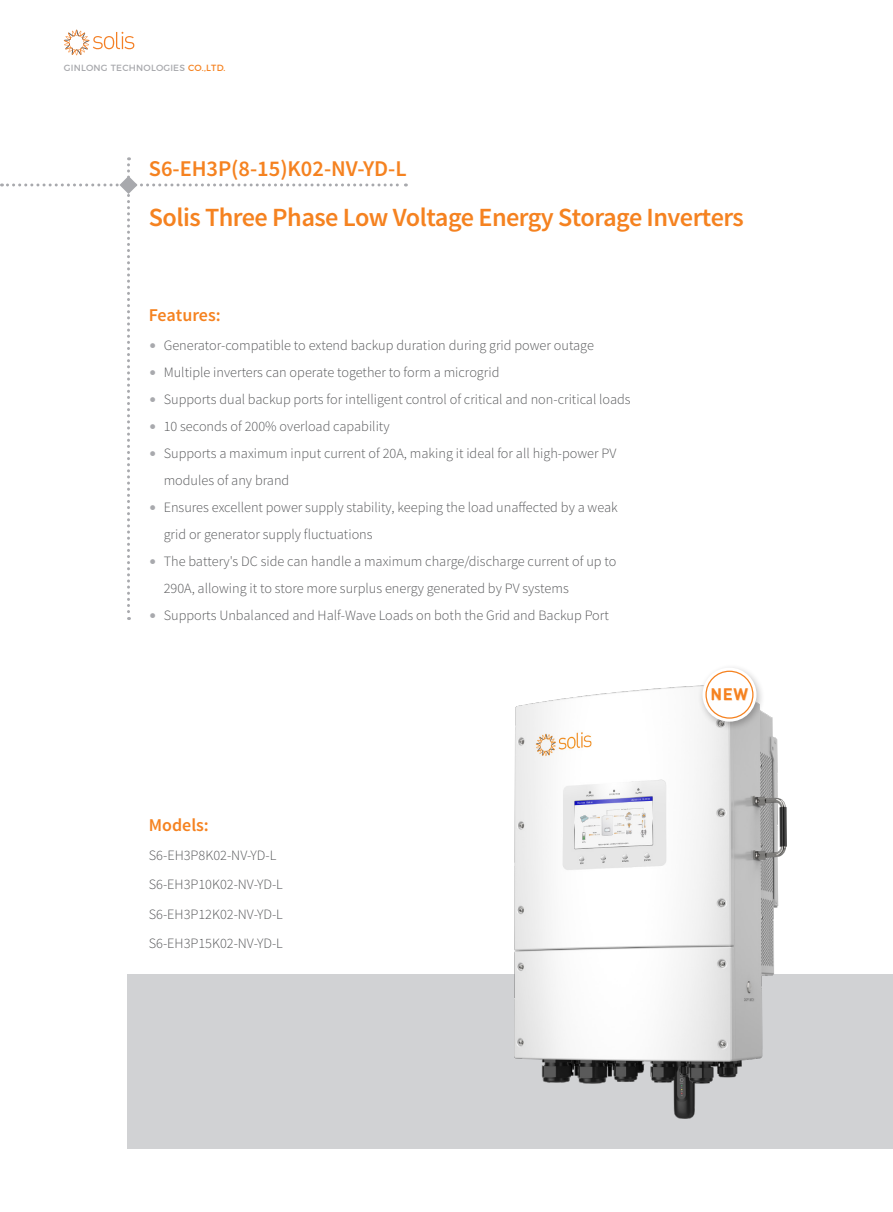
<style>
.page{position:relative;width:893px;height:1212px;background:#fff}
.page>*{position:absolute;margin:0;border:0;box-sizing:border-box;transform-origin:0 0}
.t1{font:600 26.25px "Source Sans Pro";letter-spacing:-.02em;color:#f58220}
.t2{font:600 22.5px "Source Sans Pro";color:#f58220}
.t3{font:600 18px "Source Sans Pro";color:#f58220}
.t4{font:700 16.5px "DIN Pro";color:#f58220}
.t5{font:300 14.25px/29.5px "Source Sans Pro";color:#57585a}
.t6{font:9px "Montserrat";letter-spacing:.025em;color:#a8a9ad}
.s1{color:#f58220}
.s2{color:#a8a9ad}
</style>
<div class="page">
<div style="left:128px;top:974px;width:765px;height:174px;background:#d1d2d4"></div>
<svg style="left:64px;top:30px;width:70px;height:25px"></svg>
<img style="left:514px;top:685px;width:273px;height:433px">
<div style="left:697px;top:663px;width:68px;height:67px;background:#231f20;opacity:.3"></div>
<svg style="left:702px;top:668px;width:54px;height:54px"></svg>
<div style="left:706px;top:671px;width:47px;height:47px;background:#fff;border-radius:50%"></div>
<div style="left:705px;top:671px;width:48px;height:48px;border:1px solid #f58220;border-radius:50%"></div>
<svg style="left:1px;top:157px;width:405px;height:463px"></svg>
<p class="t6" style="left:64px;top:61px;width:163px">GINLONG TECHNOLOGIES <span class="s1">CO.,LTD.</span></p>
<h2 class="t2" style="left:149px;top:154px;width:259px">S6-EH3P(8-15)K02-NV-YD-L</h2>
<h1 class="t1" style="left:149px;top:201px;width:596px">Solis Three Phase Low Voltage Energy Storage Inverters</h1>
<p class="t3" style="left:149px;top:304px;width:73px">Features:</p>
<p class="t5" style="left:149px;top:330px;width:447px"><span class="s2">•</span> Generator-compatible to extend backup duration during grid power outage</p>
<p class="t5" style="left:149px;top:357px;width:352px"><span class="s2">•</span> Multiple inverters can operate together to form a microgrid</p>
<p class="t5" style="left:149px;top:384px;width:483px"><span class="s2">•</span> Supports dual backup ports for intelligent control of critical and non-critical loads</p>
<p class="t5" style="left:149px;top:411px;width:242px"><span class="s2">•</span> 10 seconds of 200% overload capability</p>
<p class="t5" style="left:164px;top:440px;width:454px;line-height:27px;text-indent:-15px"><span class="s2">•</span> Supports a maximum input current of 20A, making it ideal for all high-power PV modules of any brand</p>
<p class="t5" style="left:164px;top:494px;width:456px;line-height:27px;text-indent:-15px"><span class="s2">•</span> Ensures excellent power supply stability, keeping the load unaffected by a weak grid or generator supply fluctuations</p>
<p class="t5" style="left:164px;top:548px;width:454px;line-height:27px;text-indent:-15px"><span class="s2">•</span> The battery's DC side can handle a maximum charge/discharge current of up to<br>290A, allowing it to store more surplus energy generated by PV systems</p>
<p class="t5" style="left:149px;top:600px;width:462px"><span class="s2">•</span> Supports Unbalanced and Half-Wave Loads on both the Grid and Backup Port</p>
<p class="t3" style="left:149px;top:814px;width:62px">Models:</p>
<p class="t5" style="left:149px;top:840px;width:136px">S6-EH3P8K02-NV-YD-L<br>S6-EH3P10K02-NV-YD-L<br>S6-EH3P12K02-NV-YD-L<br>S6-EH3P15K02-NV-YD-L</p>
<p class="t4" style="left:711px;top:684px;width:39px">NEW</p>
</div>
